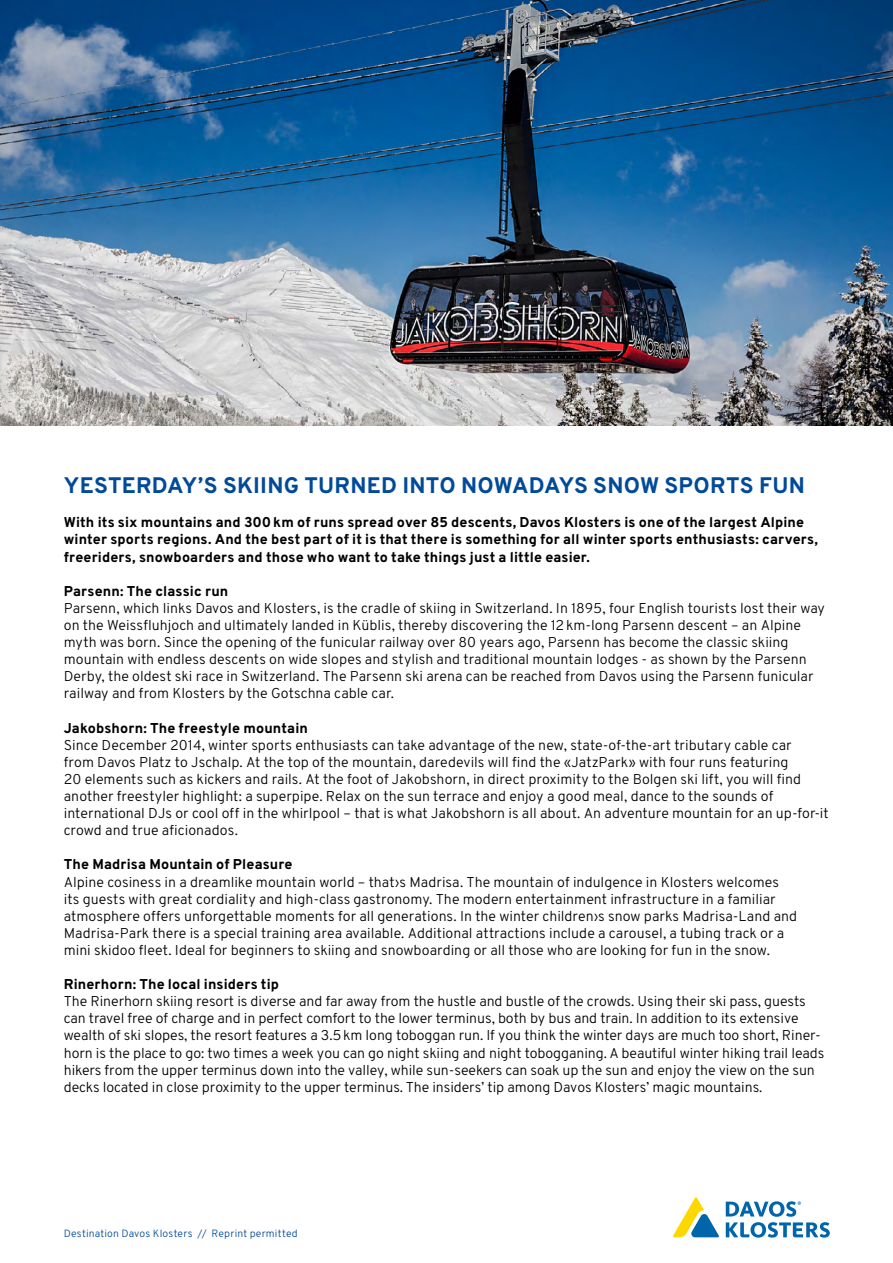
<style>
.page{position:relative;width:893px;height:1263px;background:#fff}
.page>*{position:absolute;margin:0;border:0;box-sizing:border-box;transform-origin:0 0}
.t1{font:800 22.5px "Overpass";letter-spacing:.01em;color:#004a99}
.t2{font:300 14.25px/17.1px "Overpass";color:#000}
.t3{font:800 14.25px/17.1px "Overpass";letter-spacing:.01em;color:#000}
.t4{font:300 10.5px "Overpass";letter-spacing:.015em;color:#004899}
</style>
<div class="page">
<img style="left:0;top:0;width:893px;height:425px">
<svg style="left:673px;top:1197px;width:46px;height:40px"></svg>
<svg style="left:726px;top:1201px;width:104px;height:36px"></svg>
<h1 class="t1" style="left:64px;top:471px;width:742px">YESTERDAY’S SKIING TURNED INTO NOWADAYS SNOW SPORTS FUN</h1>
<p class="t3" style="left:64px;top:514px;width:756px">With its six mountains and 300km of runs spread over 85 descents, Davos Klosters is one of the largest Alpine winter sports regions. And the best part of it is that there is something for all winter sports enthusiasts: carvers, freeriders, snowboarders and those who want to take things just a little easier.</p>
<p class="t3" style="left:64px;top:582px;width:166px">Parsenn: The classic run</p>
<p class="t2" style="left:64px;top:599px;width:763px">Parsenn, which links Davos and Klosters, is the cradle of skiing in Switzerland. In 1895, four English tourists lost their way on the Weissfluhjoch and ultimately landed in Küblis, thereby discovering the 12km-long Parsenn descent – an Alpine myth was born. Since the opening of the funicular railway over 80 years ago, Parsenn has become the classic skiing mountain with endless descents on wide slopes and stylish and traditional mountain lodges - as shown by the Parsenn Derby, the oldest ski race in Switzerland. The Parsenn ski arena can be reached from Davos using the Parsenn funicular railway and from Klosters by the Gotschna cable car.</p>
<p class="t3" style="left:64px;top:719px;width:246px">Jakobshorn: The freestyle mountain</p>
<p class="t2" style="left:64px;top:736px;width:767px">Since December 2014, winter sports enthusiasts can take advantage of the new, state-of-the-art tributary cable car<br>from Davos Platz to Jschalp. At the top of the mountain, daredevils will find the «JatzPark» with four runs featuring<br>20 elements such as kickers and rails. At the foot of Jakobshorn, in direct proximity to the Bolgen ski lift, you will find another freestyler highlight: a superpipe. Relax on the sun terrace and enjoy a good meal, dance to the sounds of international DJs or cool off in the whirlpool – that is what Jakobshorn is all about. An adventure mountain for an up-for-it crowd and true aficionados.</p>
<p class="t3" style="left:64px;top:856px;width:230px">The Madrisa Mountain of Pleasure</p>
<p class="t2" style="left:64px;top:873px;width:735px">Alpine cosiness in a dreamlike mountain world – that›s Madrisa. The mountain of indulgence in Klosters welcomes its guests with great cordiality and high-class gastronomy. The modern entertainment infrastructure in a familiar atmosphere offers unforgettable moments for all generations. In the winter children›s snow parks Madrisa-Land and Madrisa-Park there is a special training area available. Additional attractions include a carousel, a tubing track or a mini skidoo fleet. Ideal for beginners to skiing and snowboarding or all those who are looking for fun in the snow.</p>
<p class="t3" style="left:64px;top:976px;width:217px">Rinerhorn: The local insiders tip</p>
<p class="t2" style="left:64px;top:993px;width:762px">The Rinerhorn skiing resort is diverse and far away from the hustle and bustle of the crowds. Using their ski pass, guests can travel free of charge and in perfect comfort to the lower terminus, both by bus and train. In addition to its extensive wealth of ski slopes, the resort features a 3.5km long toboggan run. If you think the winter days are much too short, Riner&shy;horn is the place to go: two times a week you can go night skiing and night tobogganing. A beautiful winter hiking trail leads hikers from the upper terminus down into the valley, while sun-seekers can soak up the sun and enjoy the view on the sun decks located in close proximity to the upper terminus. The insiders’ tip among Davos Klosters’ magic mountains.</p>
<p class="t4" style="left:64px;top:1227px;width:235px">Destination Davos Klosters // Reprint permitted</p>
</div>
